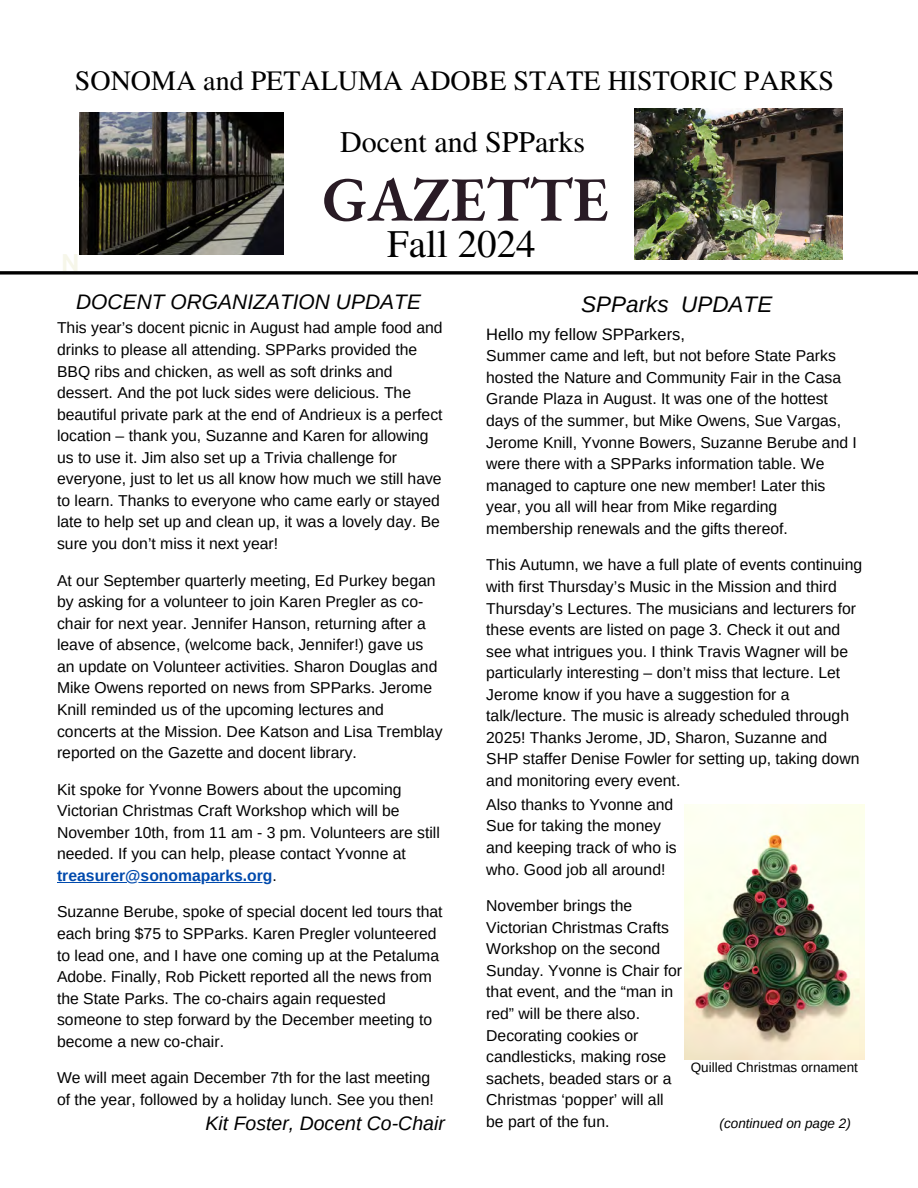
<style>
.page{position:relative;width:918px;height:1188px;background:#fff}
.page>*{position:absolute;margin:0;border:0;box-sizing:border-box;transform-origin:0 0}
.t1{font:600 63px "EB Garamond";color:#291b25}
.t2{font:39px "Te X Gyre Termes";color:#000}
.t3{font:30px "Te X Gyre Termes";color:#000}
.t4{font:28.05px "Te X Gyre Termes";color:#000}
.t5{font:600 24.15px "Poppins";color:#f6f6e9}
.t6{font:italic 22.5px "Arimo";color:#000}
.t7{font:italic 21px "Arimo";color:#000}
.t8{font:italic 19.5px "Arimo";color:#000}
.t9{font:16.5px "Arimo";color:#000}
.t10{font:15.75px/21.6px "Arimo";color:#000}
.t11{font:700 15.75px "Arimo";color:#004aad}
.t12{font:13.5px "Arimo";color:#000}
.t13{font:italic 13.5px "Arimo";color:#000}
.s1{font-weight:400;color:#000}
</style>
<div class="page">
<img style="left:80px;top:112px;width:203px;height:143px">
<svg style="left:0;top:271px;width:918px;height:4px;background:#272727"></svg>
<img style="left:635px;top:108px;width:208px;height:151px">
<img style="left:685px;top:805px;width:180px;height:255px">
<hr style="left:57px;top:882px;width:216px;height:1px;background:#004aad">
<h2 class="t4" style="left:75px;top:60px;width:761px">SONOMA and PETALUMA ADOBE STATE HISTORIC PARKS</h2>
<p class="t3" style="left:340px;top:121px;width:246px">Docent and SPParks</p>
<h3 class="t1" style="left:322px;top:157px;width:288px">GAZETTE</h3>
<h4 class="t2" style="left:387px;top:216px;width:150px">Fall 2024</h4>
<h6 class="t7" style="left:76px;top:290px;width:346px">DOCENT ORGANIZATION UPDATE</h6>
<h6 class="t6" style="left:581px;top:292px;width:192px">SPParks UPDATE</h6>
<h6 class="t10" style="left:57px;top:317px;width:387px">This year’s docent picnic in August had ample food and drinks to please all attending. SPParks provided the BBQ ribs and chicken, as well as soft drinks and dessert. And the pot luck sides were delicious. The beautiful private park at the end of Andrieux is a perfect location – thank you, Suzanne and Karen for allowing us to use it. Jim also set up a Trivia challenge for everyone, just to let us all know how much we still have to learn. Thanks to everyone who came early or stayed late to help set up and clean up, it was a lovely day. Be sure you don’t miss it next year!</h6>
<h6 class="t10" style="left:57px;top:569px;width:387px">At our September quarterly meeting, Ed Purkey began by asking for a volunteer to join Karen Pregler as co&shy;chair for next year. Jennifer Hanson, returning after a leave of absence, (welcome back, Jennifer!) gave us an update on Volunteer activities. Sharon Douglas and Mike Owens reported on news from SPParks. Jerome Knill reminded us of the upcoming lectures and concerts at the Mission. Dee Katson and Lisa Tremblay reported on the Gazette and docent library.</h6>
<h6 class="t10" style="left:57px;top:778px;width:384px">Kit spoke for Yvonne Bowers about the upcoming Victorian Christmas Craft Workshop which will be November 10th, from 11 am - 3 pm. Volunteers are still needed. If you can help, please contact Yvonne at</h6>
<h5 class="t11" style="left:57px;top:867px;width:221px">treasurer@sonomaparks.org<span class="s1">.</span></h5>
<h5 class="t10" style="left:57px;top:901px;width:387px">Suzanne Berube, spoke of special docent led tours that each bring $75 to SPParks. Karen Pregler volunteered to lead one, and I have one coming up at the Petaluma Adobe. Finally, Rob Pickett reported all the news from</h5>
<h6 class="t10" style="left:57px;top:987px;width:377px">the State Parks. The co-chairs again requested someone to step forward by the December meeting to become a new co-chair.</h6>
<h6 class="t10" style="left:57px;top:1067px;width:378px">We will meet again December 7th for the last meeting of the year, followed by a holiday lunch. See you then!</h6>
<h6 class="t8" style="left:206px;top:1113px;width:241px">Kit Foster, Docent Co-Chair</h6>
<h1 class="t5" style="left:61px;top:246px;width:19px">N</h1>
<h6 class="t9" style="left:486px;top:325px;width:200px">Hello my fellow SPParkers,</h6>
<h6 class="t10" style="left:486px;top:345px;width:372px">Summer came and left, but not before State Parks hosted the Nature and Community Fair in the Casa Grande Plaza in August. It was one of the hottest days of the summer, but Mike Owens, Sue Vargas, Jerome Knill, Yvonne Bowers, Suzanne Berube and I were there with a SPParks information table. We managed to capture one new member! Later this year, you all will hear from Mike regarding membership renewals and the gifts thereof.</h6>
<h6 class="t10" style="left:486px;top:554px;width:377px">This Autumn, we have a full plate of events continuing with first Thursday’s Music in the Mission and third Thursday’s Lectures. The musicians and lecturers for these events are listed on page 3. Check it out and see what intrigues you. I think Travis Wagner will be particularly interesting – don’t miss that lecture. Let Jerome know if you have a suggestion for a talk/lecture. The music is already scheduled through 2025! Thanks Jerome, JD, Sharon, Suzanne and SHP staffer Denise Fowler for setting up, taking down and monitoring every event.</h6>
<p class="t10" style="left:486px;top:794px;width:192px">Also thanks to Yvonne and<br>Sue for taking the money and keeping track of who is who. Good job all around!</p>
<p class="t10" style="left:486px;top:895px;width:197px">November brings the<br>Victorian Christmas Crafts<br>Workshop on the second<br>Sunday. Yvonne is Chair for that event, and the “man in red” will be there also.<br>Decorating cookies or candlesticks, making rose sachets, beaded stars or a<br>Christmas ‘popper’ will all be part of the fun.</p>
<p class="t12" style="left:691px;top:1060px;width:169px">Quilled Christmas ornament</p>
<h6 class="t13" style="left:720px;top:1115px;width:133px">(continued on page 2)</h6>
</div>
